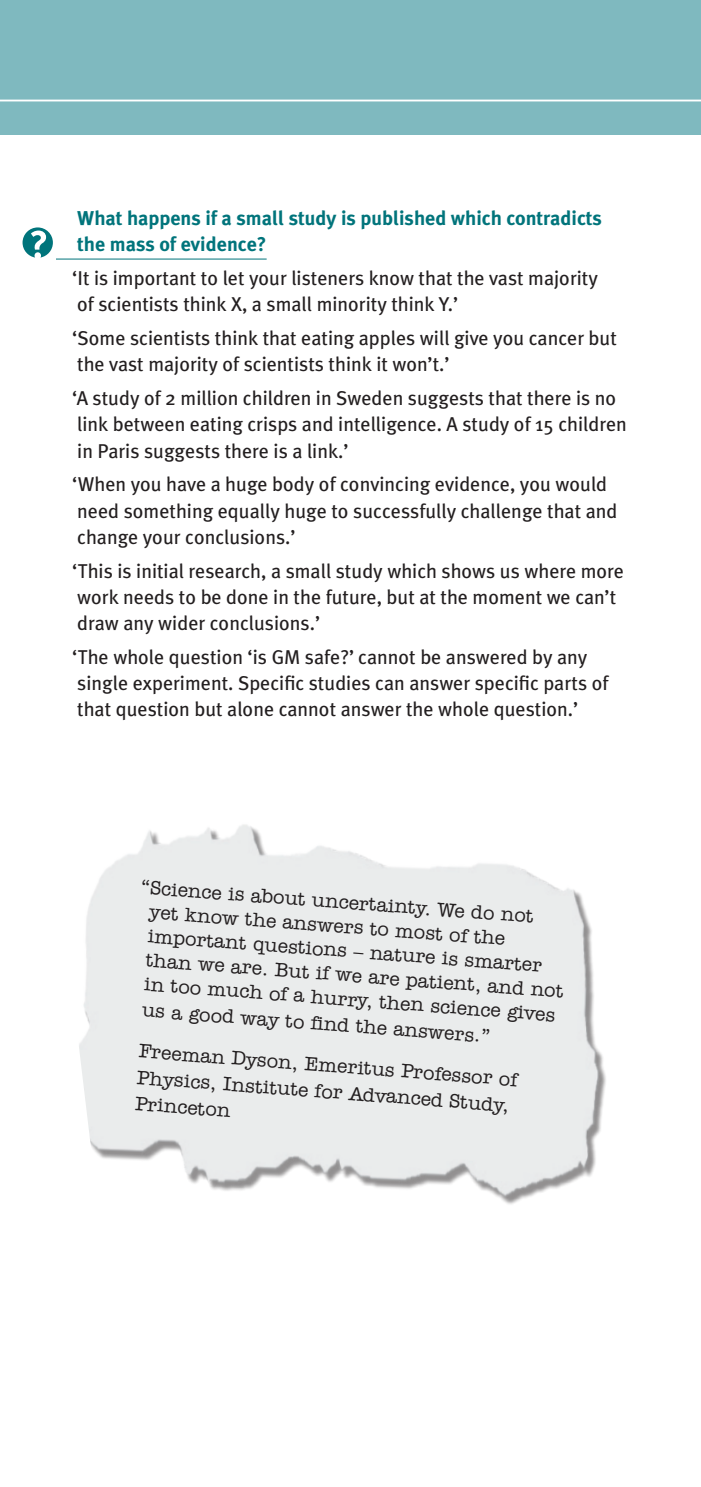
<style>
.page{position:relative;width:701px;height:1487px;background:#fff}
.page>*{position:absolute;margin:0;border:0;box-sizing:border-box;transform-origin:0 0}
.t1{font:20px/26.2px "Meta Plus";color:#231f20}
.t2{font:500 20px/24.2px "Amer Typewriter IT Cby BT";color:#231f20}
.t3{font:700 20px/26.2px "Meta Plus";color:#00747b}
</style>
<div class="page">
<div style="left:0;top:0;width:700px;height:135px;background:#7fb9bf"></div>
<hr style="left:28px;top:259px;width:238px;height:1px;background:#00747b">
<div style="left:20px;top:224px;width:36px;height:37px;background:#fff"></div>
<svg style="left:23px;top:227px;width:30px;height:31px"></svg>
<img style="left:79px;top:824px;width:527px;height:380px">
<svg style="left:0;top:99px;width:700px;height:3px;background:#cee4e6"></svg>
<p class="t3" style="left:77px;top:205px;width:526px">What happens if a small study is published which contradicts the mass of evidence?</p>
<p class="t1" style="left:72px;top:265px;width:526px">‘It is important to let your listeners know that the vast majority of scientists think X, a small minority think Y.’</p>
<p class="t1" style="left:72px;top:325px;width:545px">‘Some scientists think that eating apples will give you cancer but the vast majority of scientists think it won’t.’</p>
<p class="t1" style="left:72px;top:385px;width:555px">‘A study of 2 million children in Sweden suggests that there is no link between eating crisps and intelligence. A study of 15 children in Paris suggests there is a link.’</p>
<p class="t1" style="left:72px;top:471px;width:546px">‘When you have a huge body of convincing evidence, you would need something equally huge to successfully challenge that and change your conclusions.’</p>
<p class="t1" style="left:72px;top:557px;width:553px">‘This is initial research, a small study which shows us where more work needs to be done in the future, but at the moment we can’t draw any wider conclusions.’</p>
<p class="t1" style="left:72px;top:643px;width:537px">‘The whole question ‘is GM safe?’ cannot be answered by any single experiment. Specific studies can answer specific parts of that question but alone cannot answer the whole question.’</p>
<p class="t2" style="left:152px;top:876px;width:420px;text-indent:-10px;rotate:4deg">“Science is about uncertainty. We do not<br>yet know the answers to most of the important questions – nature is smarter than we are. But if we are patient, and not in too much of a hurry, then science gives</p>
<p class="t2" style="left:143px;top:990px;width:380px;line-height:41.5px;rotate:4deg">us a good way to fi nd the answers.”<br>Freeman Dyson, Emeritus Professor of</p>
<p class="t2" style="left:138px;top:1065px;width:374px;line-height:25.5px;rotate:4deg">Physics, Institute for Advanced Study,<br>Princeton</p>
</div>
